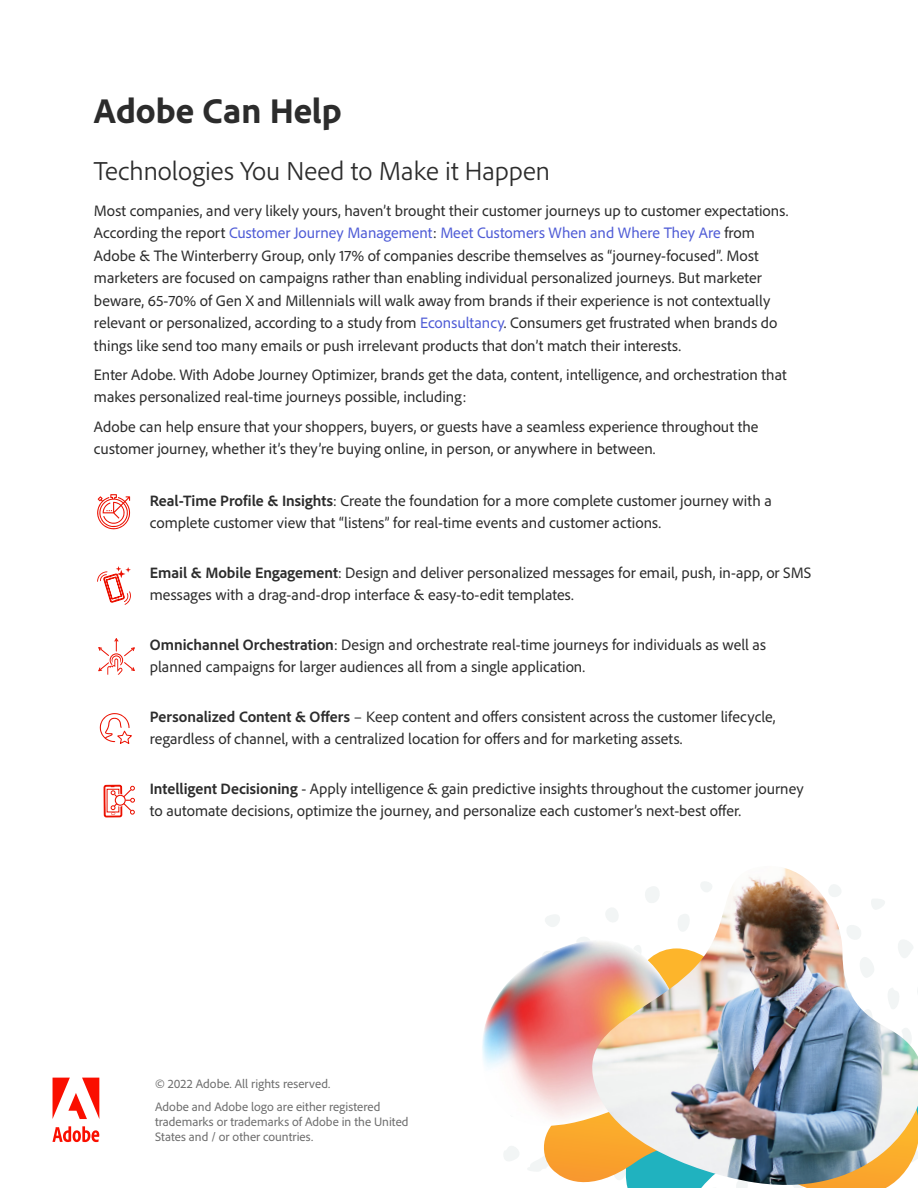
<style>
.page{position:relative;width:918px;height:1188px;background:#fff}
.page>*{position:absolute;margin:0;border:0;box-sizing:border-box;transform-origin:0 0}
.t1{font:800 36px "Adobe Clean";color:#2c2c2c}
.t2{font:300 27px "Adobe Clean";color:#2c2c2c}
.t3{font:15.75px/22.5px "Adobe Clean";color:#2c2c2c}
.t4{font:12.75px/22.5px "Adobe Clean";color:#6e6e6e}
.s1{color:#4f5cd6}
.s2{font-weight:700}
</style>
<div class="page">
<svg style="left:538px;top:1126px;width:50px;height:57px"></svg>
<img style="left:482px;top:940px;width:106px;height:186px">
<img style="left:588px;top:868px;width:330px;height:320px">
<svg style="left:53px;top:1078px;width:46px;height:41px"></svg>
<svg style="left:52px;top:1126px;width:47px;height:16px"></svg>
<svg style="left:97px;top:494px;width:33px;height:35px"></svg>
<svg style="left:97px;top:566px;width:34px;height:39px"></svg>
<svg style="left:98px;top:638px;width:37px;height:37px"></svg>
<svg style="left:100px;top:713px;width:35px;height:104px"></svg>
<div style="left:115px;top:795px;width:10px;height:10px;background:#fff;border-radius:50%"></div>
<div style="left:115px;top:795px;width:11px;height:11px;border:1px solid #eb1000;border-radius:50%"></div>
<h1 class="t1" style="left:94px;top:88px;width:249px">Adobe Can Help</h1>
<h2 class="t2" style="left:94px;top:153px;width:458px">Technologies You Need to Make it Happen</h2>
<p class="t3" style="left:94px;top:199px;width:696px">Most companies, and very likely yours, haven’t brought their customer journeys up to customer expectations.<br>According the report <span class="s1">Customer Journey Management</span>: <span class="s1">Meet Customers When and Where They Are</span> from Adobe &amp; The Winterberry Group, only 17% of companies describe themselves as “journey-focused”. Most marketers are focused on campaigns rather than enabling individual personalized journeys. But marketer beware, 65-70% of Gen X and Millennials will walk away from brands if their experience is not contextually relevant or personalized, according to a study from <span class="s1">Econsultancy</span>. Consumers get frustrated when brands do things like send too many emails or push irrelevant products that don’t match their interests.</p>
<p class="t3" style="left:94px;top:363px;width:694px">Enter Adobe. With Adobe Journey Optimizer, brands get the data, content, intelligence, and orchestration that makes personalized real-time journeys possible, including:</p>
<p class="t3" style="left:94px;top:415px;width:666px">Adobe can help ensure that your shoppers, buyers, or guests have a seamless experience throughout the customer journey, whether it’s they’re buying online, in person, or anywhere in between.</p>
<p class="t3" style="left:150px;top:489px;width:624px"><span class="s2">Real-Time Profile &amp; Insights</span>: Create the foundation for a more complete customer journey with a complete customer view that “listens” for real-time events and customer actions.</p>
<p class="t3" style="left:150px;top:561px;width:663px"><span class="s2">Email &amp; Mobile Engagement</span>: Design and deliver personalized messages for email, push, in-app, or SMS messages with a drag-and-drop interface &amp; easy-to-edit templates.</p>
<p class="t3" style="left:150px;top:633px;width:618px"><span class="s2">Omnichannel Orchestration</span>: Design and orchestrate real-time journeys for individuals as well as planned campaigns for larger audiences all from a single application.</p>
<p class="t3" style="left:150px;top:705px;width:627px"><span class="s2">Personalized Content &amp; Offers</span> – Keep content and offers consistent across the customer lifecycle, regardless of channel, with a centralized location for offers and for marketing assets.</p>
<p class="t3" style="left:150px;top:777px;width:655px"><span class="s2">Intelligent Decisioning</span> - Apply intelligence &amp; gain predictive insights throughout the customer journey to automate decisions, optimize the journey, and personalize each customer’s next-best offer.</p>
<p class="t4" style="left:155px;top:1072px;width:227px">© 2022 Adobe. All rights reserved.<br>Adobe and Adobe logo are either registered</p>
<p class="t4" style="left:155px;top:1114px;width:255px;line-height:15.3px">trademarks or trademarks of Adobe in the United<br>States and / or other countries.</p>
</div>
